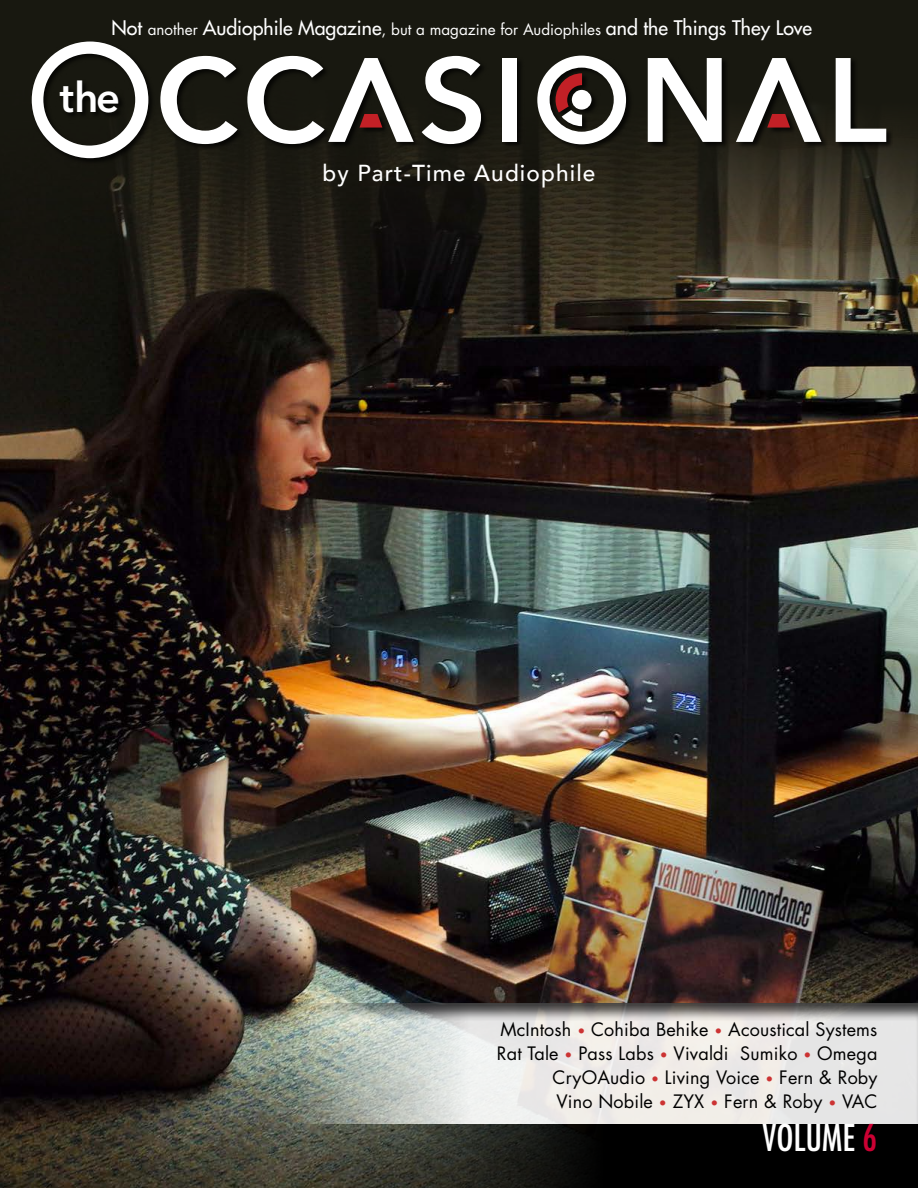
<style>
.page{position:relative;width:918px;height:1188px;background:#181810}
.page>*{position:absolute;margin:0;border:0;box-sizing:border-box;transform-origin:0 0}
.t1{font:600 41.7px "Avenir Next";color:#fff}
.t2{font:condensed 36px "Futura Std";color:#fff}
.t3{font:500 23.1px "Avenir";letter-spacing:.05em;color:#fff}
.t4{font:500 19.5px "Futura Std";color:#fff}
.t5{font:18px/24px "Futura Std";letter-spacing:.01em;color:#000;text-align:right}
.s1{font-weight:400;font-size:15.3px}
.s2{font-weight:400;font-size:15.6px}
.s3{font-size:13.5px;color:#c33}
.s4{color:#c03}
</style>
<div class="page">
<img style="left:0;top:132px;width:918px;height:1056px">
<div style="left:0;top:994px;width:918px;height:132px;background:#000;opacity:.75"></div>
<div style="left:31px;top:40px;width:862px;height:126px;background:#000;opacity:.75"></div>
<svg style="left:32px;top:42px;width:116px;height:116px"></svg>
<svg style="left:160px;top:56px;width:78px;height:88px"></svg>
<svg style="left:422px;top:56px;width:59px;height:88px"></svg>
<div style="left:502px;top:58px;width:15px;height:84px;background:#fff"></div>
<svg style="left:648px;top:58px;width:74px;height:84px"></svg>
<svg style="left:836px;top:58px;width:50px;height:84px"></svg>
<svg style="left:247px;top:56px;width:167px;height:88px"></svg>
<svg style="left:736px;top:58px;width:85px;height:84px"></svg>
<svg style="left:537px;top:56px;width:89px;height:88px"></svg>
<div style="left:572px;top:90px;width:20px;height:20px;background:#fff;border-radius:50%"></div>
<svg style="left:177px;top:1124px;width:741px;height:64px;background:#21211c"></svg>
<div style="left:763px;top:1123px;width:120px;height:35px;background:#000"></div>
<p class="t4" style="left:111px;top:16px;width:702px">Not <span class="s1">another</span> Audiophile Magazine<span class="s2">,</span> <span class="s1">but a magazine for Audiophiles</span> and the Things They Love</p>
<h1 class="t1" style="left:60px;top:62px;width:62px">the</h1>
<p class="t3" style="left:323px;top:153px;width:274px">by Part-Time Audiophile</p>
<p class="t5" style="left:497px;top:1017px;width:382px">McIntosh <span class="s3">•</span> Cohiba Behike <span class="s3">•</span> Acoustical Systems Rat Tale <span class="s3">•</span> Pass Labs <span class="s3">•</span> Vivaldi Sumiko <span class="s3">•</span> Omega CryOAudio <span class="s3">•</span> Living Voice <span class="s3">•</span> Fern &amp; Roby<br>Vino Nobile <span class="s3">•</span> ZYX <span class="s3">•</span> Fern &amp; Roby <span class="s3">•</span> VAC</p>
<h2 class="t2" style="left:762px;top:1116px;width:116px">VOLUME <span class="s4">6</span></h2>
</div>
